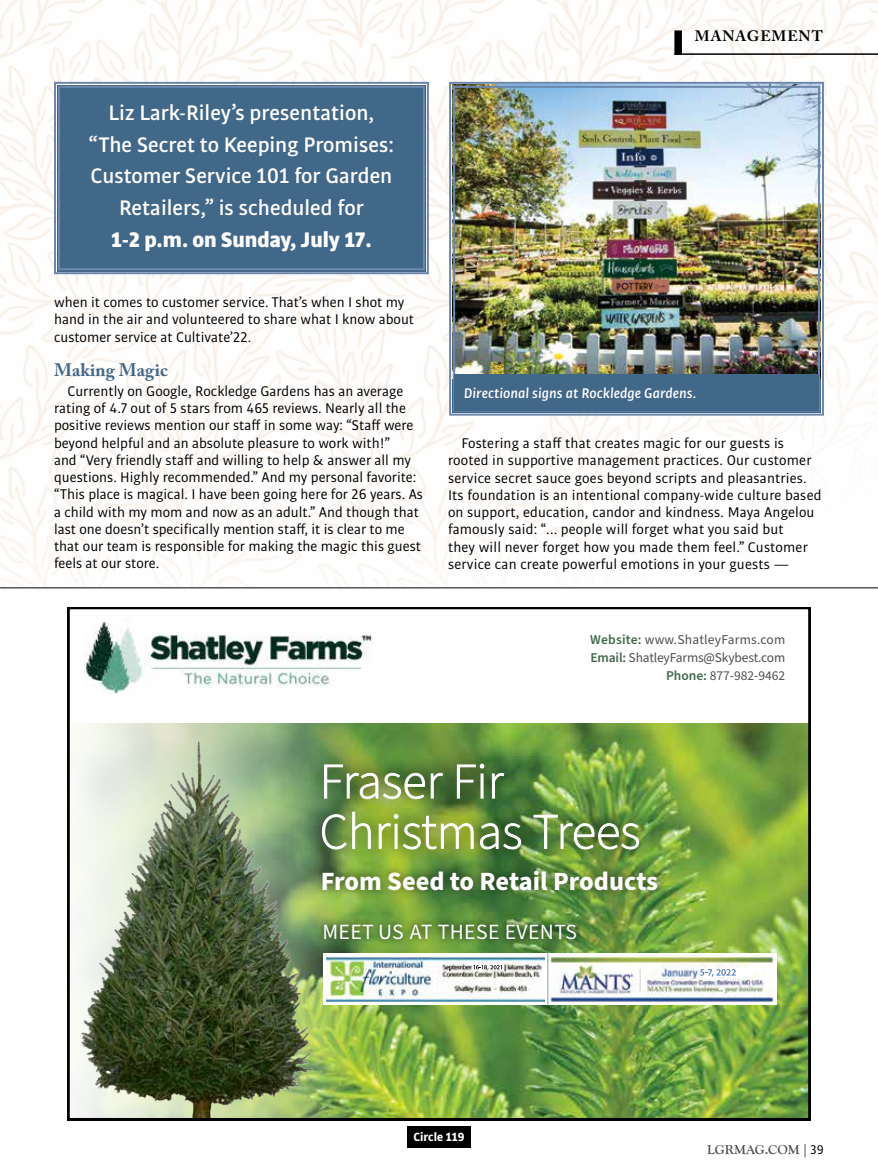
<style>
.page{position:relative;width:878px;height:1175px;background:#fff}
.page>*{position:absolute;margin:0;border:0;box-sizing:border-box;transform-origin:0 0}
.t1{font:300 50.25px/50.2px "Source Sans Pro";color:#fff}
.t2{font:700 26.4px "Source Sans Pro";color:#fff}
.t3{font:500 22.5px/31.5px "Bulo";color:#fff;text-align:center}
.t4{font:900 22.5px "Bulo";color:#fff}
.t5{font:21.75px "Source Sans Pro";letter-spacing:.02em;color:#fff}
.t6{font:700 18px "Adobe Caslon Pro";letter-spacing:.01em;color:#416789}
.t7{font:15px/17.2px "Bulo";color:#000}
.t8{font:italic 500 15px "Bulo";letter-spacing:.01em;color:#fff}
.t9{font:700 15px "Adobe Caslon Pro";letter-spacing:.065em;color:#000}
.t10{font:13.5px/18px "Source Sans Pro";letter-spacing:-.005em;color:#4f4f50;text-align:right}
.t11{font:700 13.5px "Goudy Old Style T";color:#4d4d4f}
.t12{font:700 12.6px "Bulo";color:#fff}
.s1{font-weight:600;color:#436a4f}
.s2{font-family:"Bulo";font-weight:400}
.s3{font-family:"Bulo";font-weight:400;color:#000}
</style>
<div class="page">
<img style="left:0;top:0;width:878px;height:587px">
<div style="left:0;top:568px;width:54px;height:370px;background:#fff"></div>
<hr style="left:0;top:587px;width:878px;height:1px;background:#000">
<hr style="left:674px;top:53px;width:204px;height:2px;background:#000">
<div style="left:674px;top:30px;width:8px;height:25px;background:#000"></div>
<img style="left:448px;top:81px;width:376px;height:335px">
<div style="left:453px;top:86px;width:366px;height:325px;border:2px solid #6c86ac"></div>
<div style="left:454px;top:374px;width:364px;height:37px;background:#416789"></div>
<img style="left:68px;top:607px;width:742px;height:513px">
<hr style="left:547px;top:953px;width:1px;height:51px;background:#969696">
<svg style="left:472px;top:963px;width:31px;height:7px"></svg>
<svg style="left:699px;top:967px;width:54px;height:10px"></svg>
<img style="left:85px;top:618px;width:289px;height:75px">
<div style="left:53px;top:81px;width:377px;height:194px;background:#416789"></div>
<div style="left:58px;top:86px;width:367px;height:184px;border:2px solid #6c86ac"></div>
<div style="left:407px;top:1126px;width:64px;height:22px;background:#000"></div>
<h3 class="t3" style="left:89px;top:97px;width:307px">Liz Lark-Riley’s presentation, “The Secret to Keeping Promises:<br>Customer Service 101 for Garden<br>Retailers,” is scheduled for</h3>
<h3 class="t4" style="left:111px;top:224px;width:262px">1-2 p.m. on Sunday, July 17.</h3>
<p class="t7" style="left:54px;top:293px;width:361px">when it comes to customer service. That’s when I shot my hand in the air and volunteered to share what I know about customer service at Cultivate’22.</p>
<p class="t6" style="left:54px;top:359px;width:115px">Making Magic</p>
<p class="t7" style="left:54px;top:382px;width:370px;text-indent:14px">Currently on Google, Rockledge Gardens has an average rating of 4.7 out of 5 stars from 465 reviews. Nearly all the positive reviews mention our staff in some way: “Staff were beyond helpful and an absolute pleasure to work with!”<br>and “Very friendly staff and willing to help &amp; answer all my questions. Highly recommended.” And my personal favorite: “This place is magical. I have been going here for 26 years. As a child with my mom and now as an adult.” And though that last one doesn’t specifically mention staff, it is clear to me that our team is responsible for making the magic this guest feels at our store.</p>
<p class="t9" style="left:695px;top:27px;width:129px">MANAGEMENT</p>
<p class="t8" style="left:464px;top:384px;width:234px">Directional signs at Rockledge Gardens.</p>
<p class="t7" style="left:448px;top:434px;width:375px;text-indent:14px">Fostering a staff that creates magic for our guests is rooted in supportive management practices. Our customer service secret sauce goes beyond scripts and pleasantries.<br>Its foundation is an intentional company-wide culture based on support, education, candor and kindness. Maya Angelou famously said: “... people will forget what you said but<br>they will never forget how you made them feel.” Customer service can create powerful emotions in your guests —</p>
<p class="t10" style="left:590px;top:631px;width:196px"><span class="s1">Website:</span> www.ShatleyFarms.com<br><span class="s1">Email:</span> ShatleyFarms@Skybest.com<br><span class="s1">Phone:</span> 877-982-9462</p>
<h1 class="t1" style="left:319px;top:758px;width:322px">Fraser Fir<br>Christmas Trees</h1>
<h2 class="t2" style="left:321px;top:863px;width:339px">From Seed to Retail Products</h2>
<h3 class="t5" style="left:322px;top:917px;width:256px">MEET US AT THESE EVENTS</h3>
<p class="t12" style="left:413px;top:1129px;width:53px">Circle 119</p>
<p class="t11" style="left:707px;top:1142px;width:118px">LGRMAG.COM <span class="s2">|</span> <span class="s3">39</span></p>
</div>
